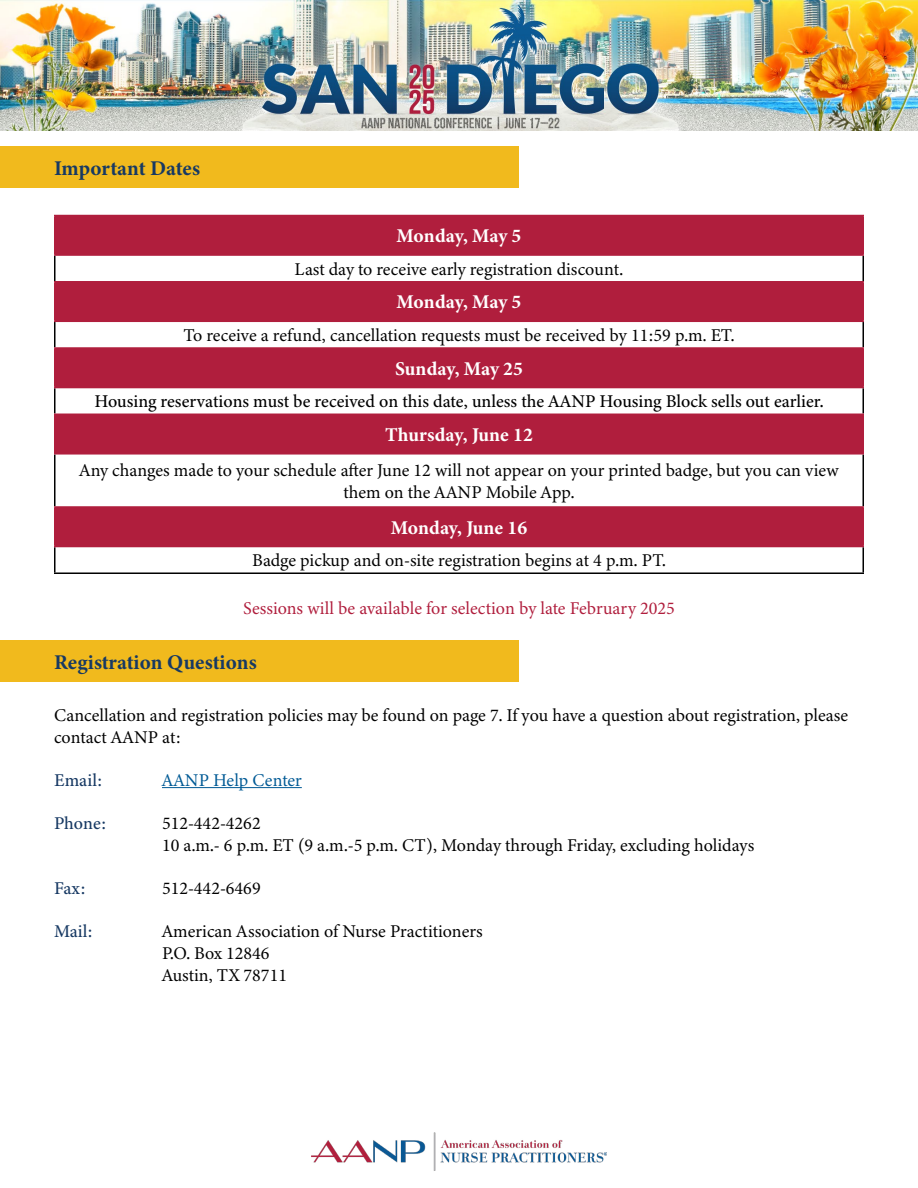
<style>
.page{position:relative;width:918px;height:1188px;background:#fff}
.page>*{position:absolute;margin:0;border:0;box-sizing:border-box;transform-origin:0 0}
.t1{font:700 21px "Minion 3";color:#173963}
.t2{font:700 19.5px "Minion 3";color:#fff}
.t3{font:18px/21.6px "Minion 3";color:#000}
.t4{font:500 18px "Minion 3";color:#000}
.t5{font:18px "Minion 3";color:#b01e3d}
.t6{font:500 18px "Minion 3";color:#173963}
.t7{font:18px "Minion 3";color:#005a95}
</style>
<div class="page">
<div style="left:0;top:147px;width:518px;height:41px;background:#f1ba1d"></div>
<svg style="left:56px;top:216px;width:806px;height:330px;fill:#b01e3d"></svg>
<hr style="left:54px;top:256px;width:2px;height:25px;background:#000">
<hr style="left:862px;top:256px;width:2px;height:25px;background:#000">
<hr style="left:54px;top:322px;width:2px;height:25px;background:#000">
<hr style="left:862px;top:322px;width:2px;height:25px;background:#000">
<hr style="left:54px;top:388px;width:2px;height:26px;background:#000">
<hr style="left:862px;top:388px;width:2px;height:26px;background:#000">
<hr style="left:54px;top:455px;width:2px;height:51px;background:#000">
<hr style="left:862px;top:455px;width:2px;height:51px;background:#000">
<hr style="left:54px;top:547px;width:2px;height:25px;background:#000">
<hr style="left:862px;top:547px;width:2px;height:25px;background:#000">
<hr style="left:54px;top:572px;width:810px;height:2px;background:#000">
<hr style="left:54px;top:281px;width:810px;height:2px;background:#b01e3d">
<hr style="left:54px;top:283px;width:2px;height:38px;background:#b01e3d">
<hr style="left:862px;top:283px;width:2px;height:38px;background:#b01e3d">
<hr style="left:54px;top:321px;width:810px;height:1px;background:#b01e3d">
<hr style="left:54px;top:215px;width:810px;height:1px;background:#b01e3d">
<hr style="left:54px;top:216px;width:2px;height:38px;background:#b01e3d">
<hr style="left:862px;top:216px;width:2px;height:38px;background:#b01e3d">
<hr style="left:54px;top:254px;width:810px;height:2px;background:#b01e3d">
<hr style="left:54px;top:347px;width:810px;height:2px;background:#b01e3d">
<hr style="left:54px;top:349px;width:2px;height:38px;background:#b01e3d">
<hr style="left:862px;top:349px;width:2px;height:38px;background:#b01e3d">
<hr style="left:54px;top:387px;width:810px;height:1px;background:#b01e3d">
<hr style="left:54px;top:414px;width:810px;height:1px;background:#b01e3d">
<hr style="left:54px;top:415px;width:2px;height:38px;background:#b01e3d">
<hr style="left:862px;top:415px;width:2px;height:38px;background:#b01e3d">
<hr style="left:54px;top:453px;width:810px;height:2px;background:#b01e3d">
<hr style="left:54px;top:506px;width:810px;height:2px;background:#b01e3d">
<hr style="left:54px;top:508px;width:2px;height:38px;background:#b01e3d">
<hr style="left:862px;top:508px;width:2px;height:38px;background:#b01e3d">
<hr style="left:54px;top:546px;width:810px;height:1px;background:#b01e3d">
<div style="left:0;top:641px;width:518px;height:41px;background:#f1ba1d"></div>
<hr style="left:162px;top:787px;width:140px;height:1px;background:#005a95">
<img style="left:0;top:0;width:918px;height:131px">
<img style="left:312px;top:1132px;width:294px;height:39px">
<p class="t1" style="left:54px;top:153px;width:148px">Important Dates</p>
<p class="t2" style="left:397px;top:222px;width:126px">Monday, May 5</p>
<p class="t3" style="left:295px;top:258px;width:330px">Last day to receive early registration discount.</p>
<p class="t2" style="left:397px;top:288px;width:126px">Monday, May 5</p>
<p class="t3" style="left:183px;top:324px;width:553px">To receive a refund, cancellation requests must be received by 11:59 p.m. ET.</p>
<p class="t2" style="left:395px;top:355px;width:129px">Sunday, May 25</p>
<p class="t4" style="left:94px;top:389px;width:731px">Housing reservations must be received on this date, unless the AANP Housing Block sells out earlier.</p>
<p class="t2" style="left:385px;top:421px;width:149px">Thursday, June 12</p>
<p class="t3" style="left:79px;top:459px;width:761px;text-align:center">Any changes made to your schedule after June 12 will not appear on your printed badge, but you can view them on the AANP Mobile App.</p>
<p class="t2" style="left:391px;top:514px;width:138px">Monday, June 16</p>
<p class="t3" style="left:252px;top:550px;width:415px">Badge pickup and on-site registration begins at 4 p.m. PT.</p>
<p class="t5" style="left:243px;top:595px;width:433px">Sessions will be available for selection by late February 2025</p>
<p class="t1" style="left:54px;top:647px;width:204px">Registration Questions</p>
<p class="t3" style="left:54px;top:705px;width:796px">Cancellation and registration policies may be found on page 7. If you have a question about registration, please contact AANP at:</p>
<p class="t6" style="left:54px;top:768px;width:50px">Email:</p>
<p class="t7" style="left:162px;top:768px;width:141px">AANP Help Center</p>
<p class="t6" style="left:54px;top:811px;width:54px">Phone:</p>
<p class="t3" style="left:162px;top:813px;width:594px">512-442-4262<br>10 a.m.- 6 p.m. ET (9 a.m.-5 p.m. CT), Monday through Friday, excluding holidays</p>
<p class="t6" style="left:54px;top:876px;width:33px">Fax:</p>
<p class="t3" style="left:162px;top:878px;width:100px">512-442-6469</p>
<p class="t6" style="left:54px;top:919px;width:40px">Mail:</p>
<p class="t3" style="left:162px;top:921px;width:322px">American Association of Nurse Practitioners<br>P.O. Box 12846<br>Austin, TX 78711</p>
</div>
